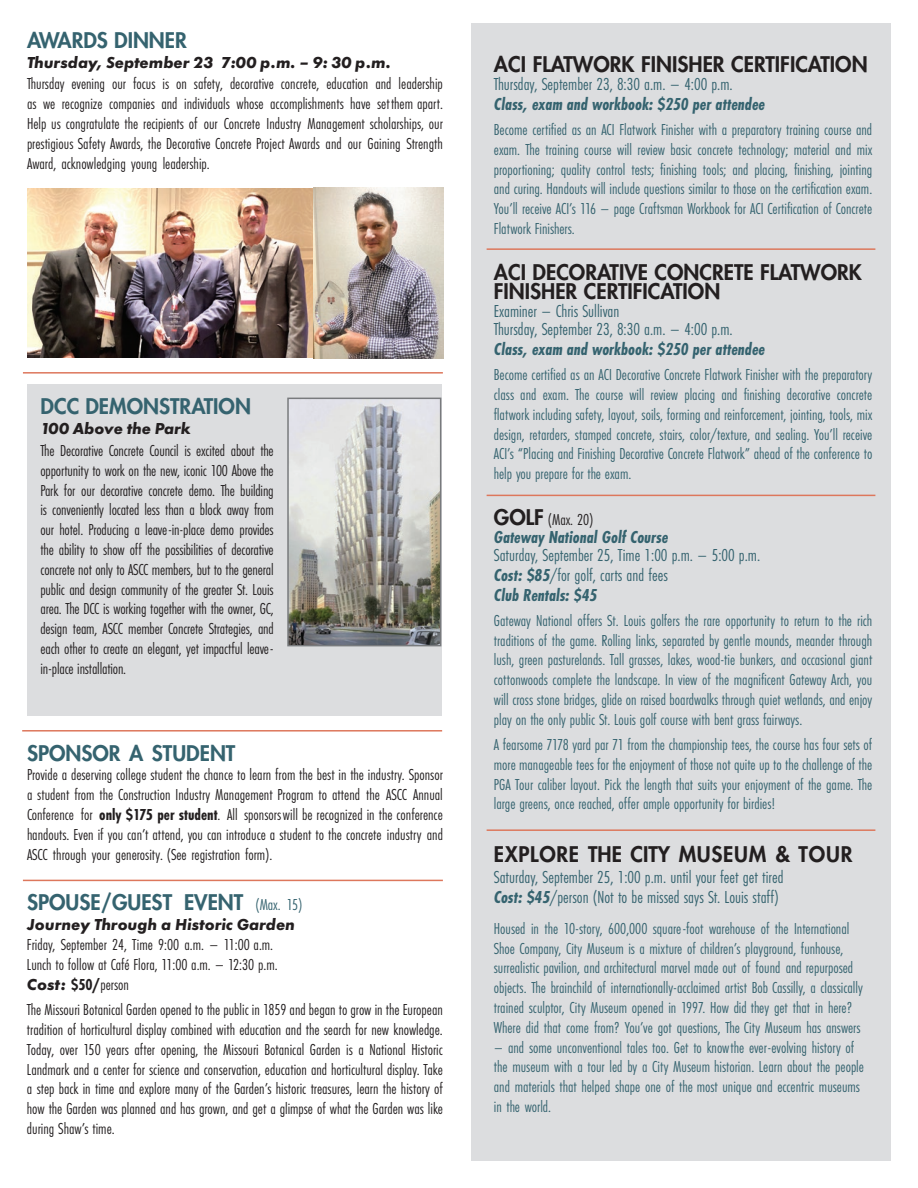
<style>
.page{position:relative;width:918px;height:1188px;background:#fff}
.page>*{position:absolute;margin:0;border:0;box-sizing:border-box;transform-origin:0 0}
.t1{font:800 21px/18.9px "Futura";color:#231f20}
.t2{font:800 21px "Futura";color:#35636f}
.t3{font:800 21px "Futura";letter-spacing:.03em;color:#231f20}
.t4{font:18px/19.8px "Futura PT Cond";color:#35636f}
.t5{font:italic 700 18px "Futura PT Cond";color:#35636f}
.t6{font:16.5px/19.8px "Futura PT Cond";color:#35636f;text-align:justify}
.t7{font:16.5px/19.8px "Futura PT Cond";color:#231f20;text-align:justify}
.t8{font:italic 700 16.5px "Futura PT";color:#231f20}
.s1{font-weight:700}
.s2{font-family:"Futura PT Cond";font-weight:400;font-size:16.5px}
.s3{font-family:"Futura PT";font-weight:700;font-style:italic}
.s4{font-family:"Futura";font-weight:800;font-size:21px}
.s5{font-weight:700;font-style:italic}
</style>
<div class="page">
<div style="left:28px;top:384px;width:414px;height:332px;background:#dcdddf"></div>
<div style="left:471px;top:24px;width:420px;height:1137px;background:#dcdddf"></div>
<hr style="left:487px;top:248px;width:388px;height:2px;background:#dd775c">
<hr style="left:487px;top:495px;width:388px;height:1px;background:#dd775c">
<hr style="left:487px;top:829px;width:388px;height:2px;background:#dd775c">
<hr style="left:23px;top:372px;width:420px;height:2px;background:#dd775c">
<hr style="left:22px;top:730px;width:420px;height:2px;background:#dd775c">
<hr style="left:23px;top:880px;width:420px;height:1px;background:#dd775c">
<img style="left:27px;top:189px;width:286px;height:168px">
<img style="left:313px;top:187px;width:131px;height:171px">
<img style="left:290px;top:401px;width:148px;height:242px">
<div style="left:287px;top:398px;width:154px;height:248px;border:2px solid #787a7d"></div>
<p class="t2" style="left:27px;top:26px;width:161px">AWARDS DINNER</p>
<p class="t8" style="left:27px;top:52px;width:365px">Thursday, September 23 7:00 p.m. – 9: 30 p.m.</p>
<p class="t7" style="left:27px;top:74px;width:417px">Thursday evening our focus is on safety, decorative concrete, education and leadership as we recognize companies and individuals whose accomplishments have set them apart.<br>Help us congratulate the recipients of our Concrete Industry Management scholarships, our prestigious Safety Awards, the Decorative Concrete Project Awards and our Gaining Strength Award, acknowledging young leadership.</p>
<p class="t2" style="left:40px;top:393px;width:212px">DCC DEMONSTRATION</p>
<p class="t8" style="left:40px;top:419px;width:152px">100 Above the Park</p>
<p class="t7" style="left:40px;top:441px;width:235px">The Decorative Concrete Council is excited about the opportunity to work on the new, iconic 100 Above the Park for our decorative concrete demo. The building is conveniently located less than a block away from our hotel. Producing a leave-in-place demo provides the ability to show off the possibilities of decorative concrete not only to ASCC members, but to the general public and design community of the greater St. Louis area. The DCC is working together with the owner, GC, design team, ASCC member Concrete Strategies, and each other to create an elegant, yet impactful leave&shy;in-place installation.</p>
<p class="t2" style="left:27px;top:740px;width:210px">SPONSOR A STUDENT</p>
<p class="t7" style="left:27px;top:765px;width:417px">Provide a deserving college student the chance to learn from the best in the industry. Sponsor a student from the Construction Industry Management Program to attend the ASCC Annual Conference for <span class="s1">only $175 per student</span>. All sponsors will be recognized in the conference handouts. Even if you can’t attend, you can introduce a student to the concrete industry and ASCC through your generosity. (See registration form).</p>
<p class="t2" style="left:27px;top:888px;width:277px">SPOUSE/GUEST EVENT <span class="s2">(Max. 15)</span></p>
<p class="t8" style="left:27px;top:914px;width:270px">Journey Through a Historic Garden</p>
<p class="t7" style="left:27px;top:934px;width:252px;text-align:left">Friday, September 24, Time 9:00 a.m. – 11:00 a.m.<br>Lunch to follow at Café Flora, 11:00 a.m. – 12:30 p.m.<br><span class="s3">Cost:</span> <span class="s1">$50/</span>person</p>
<p class="t7" style="left:27px;top:1000px;width:418px">The Missouri Botanical Garden opened to the public in 1859 and began to grow in the European tradition of horticultural display combined with education and the search for new knowledge.<br>Today, over 150 years after opening, the Missouri Botanical Garden is a National Historic Landmark and a center for science and conservation, education and horticultural display. Take a step back in time and explore many of the Garden’s historic treasures, learn the history of how the Garden was planned and has grown, and get a glimpse of what the Garden was like during Shaw’s time.</p>
<p class="t1" style="left:494px;top:54px;width:375px">ACI FLATWORK FINISHER CERTIFICATION</p>
<p class="t4" style="left:494px;top:74px;width:240px">Thursday, September 23, 8:30 a.m. – 4:00 p.m.</p>
<p class="t5" style="left:494px;top:93px;width:273px">Class, exam and workbook: $250 per attendee</p>
<p class="t6" style="left:494px;top:120px;width:380px">Become certified as an ACI Flatwork Finisher with a preparatory training course and exam. The training course will review basic concrete technology; material and mix proportioning; quality control tests; finishing tools; and placing, finishing, jointing and curing. Handouts will include questions similar to those on the certification exam.<br>You’ll receive ACI’s 116 – page Craftsman Workbook for ACI Certification of Concrete Flatwork Finishers.</p>
<p class="t1" style="left:494px;top:262px;width:369px">ACI DECORATIVE CONCRETE FLATWORK<br>FINISHER CERTIFICATION</p>
<p class="t4" style="left:494px;top:302px;width:240px;line-height:18.3px">Examiner – Chris Sullivan<br>Thursday, September 23, 8:30 a.m. – 4:00 p.m.</p>
<p class="t5" style="left:494px;top:339px;width:273px">Class, exam and workbook: $250 per attendee</p>
<p class="t6" style="left:494px;top:365px;width:380px">Become certified as an ACI Decorative Concrete Flatwork Finisher with the preparatory class and exam. The course will review placing and finishing decorative concrete flatwork including safety, layout, soils, forming and reinforcement, jointing, tools, mix design, retarders, stamped concrete, stairs, color/texture, and sealing. You’ll receive ACI’s “Placing and Finishing Decorative Concrete Flatwork” ahead of the conference to help you prepare for the exam.</p>
<p class="t7" style="left:494px;top:509px;width:101px"><span class="s4">GOLF</span> (Max. 20)</p>
<p class="t5" style="left:494px;top:527px;width:176px">Gateway National Golf Course</p>
<p class="t4" style="left:494px;top:545px;width:268px">Saturday, September 25, Time 1:00 p.m. – 5:00 p.m.<br><span class="s5">Cost: $85</span>/for golf, carts and fees<br><span class="s5">Club Rentals: $45</span></p>
<p class="t6" style="left:494px;top:610px;width:380px">Gateway National offers St. Louis golfers the rare opportunity to return to the rich traditions of the game. Rolling links, separated by gentle mounds, meander through lush, green pasturelands. Tall grasses, lakes, wood-tie bunkers, and occasional giant cottonwoods complete the landscape. In view of the magnificent Gateway Arch, you will cross stone bridges, glide on raised boardwalks through quiet wetlands, and enjoy play on the only public St. Louis golf course with bent grass fairways.</p>
<p class="t6" style="left:494px;top:735px;width:380px">A fearsome 7178 yard par 71 from the championship tees, the course has four sets of more manageable tees for the enjoyment of those not quite up to the challenge of the PGA Tour caliber layout. Pick the length that suits your enjoyment of the game. The large greens, once reached, offer ample opportunity for birdies!</p>
<p class="t3" style="left:494px;top:840px;width:360px">EXPLORE THE CITY MUSEUM &amp; TOUR</p>
<p class="t4" style="left:494px;top:867px;width:291px">Saturday, September 25, 1:00 p.m. until your feet get tired<br><span class="s5">Cost: $45</span>/person (Not to be missed says St. Louis staff)</p>
<p class="t6" style="left:494px;top:918px;width:370px;text-align:left">Housed in the 10-story, 600,000 square-foot warehouse of the International Shoe Company, City Museum is a mixture of children’s playground, funhouse, surrealistic pavilion, and architectural marvel made out of found and repurposed objects. The brainchild of internationally-acclaimed artist Bob Cassilly, a classically trained sculptor, City Museum opened in 1997. How did they get that in here?<br>Where did that come from? You’ve got questions, The City Museum has answers</p>
<p class="t6" style="left:494px;top:1037px;width:372px;text-align:left">– and some unconventional tales too. Get to know the ever-evolving history of the museum with a tour led by a City Museum historian. Learn about the people and materials that helped shape one of the most unique and eccentric museums in the world.</p>
</div>
